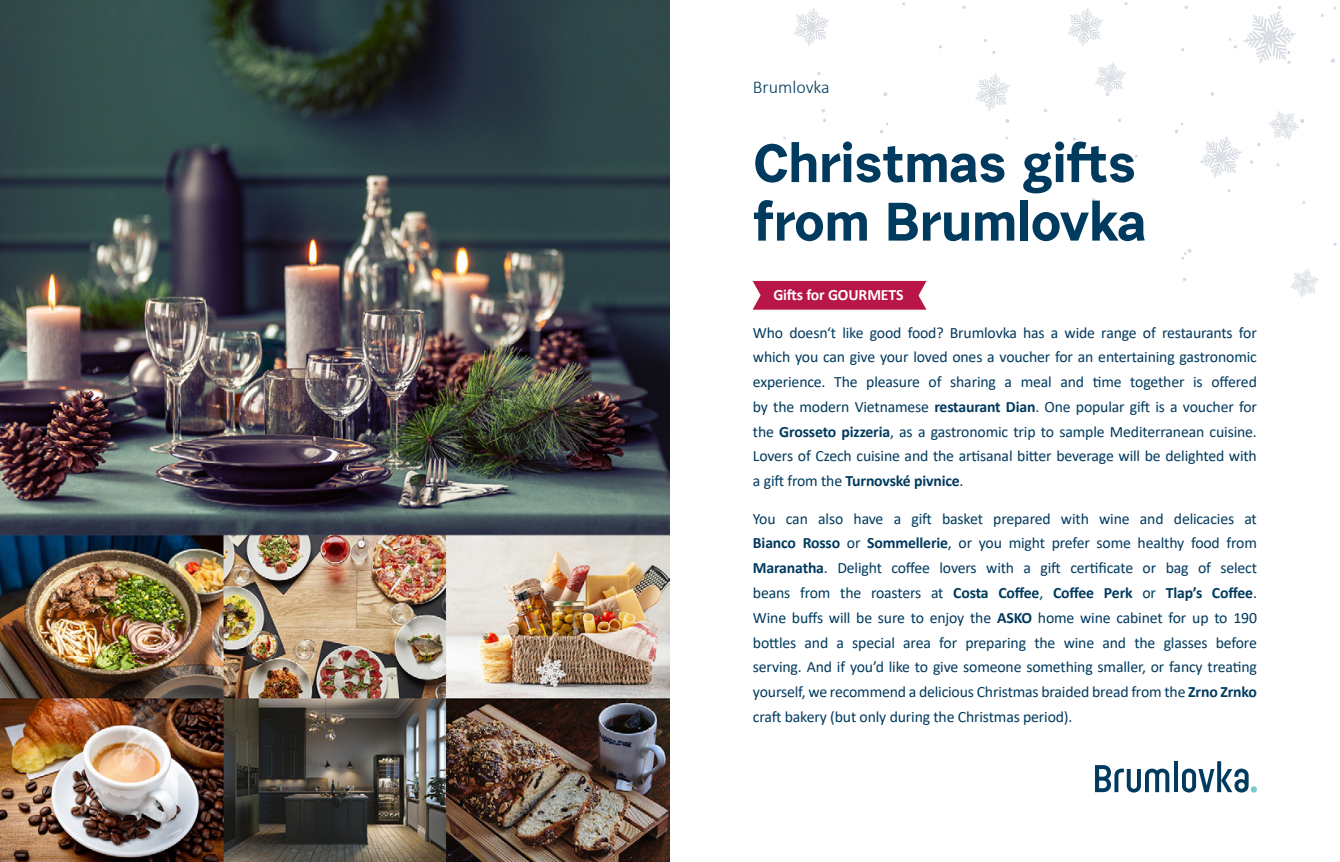
<style>
.page{position:relative;width:1340px;height:862px;background:#fff}
.page>*{position:absolute;margin:0;border:0;box-sizing:border-box;transform-origin:0 0}
.t1{font:700 54px/58.5px "Urban Grotesk Re Bo";letter-spacing:-.01em;color:#003a5e}
.t2{font:300 18px "Calibri";color:#003a5e}
.t3{font:15.75px/24.8px "Calibri";letter-spacing:-.01em;color:#003a5e;text-align:justify}
.t4{font:700 15.75px "Calibri";letter-spacing:-.01em;color:#fff}
.s1{font-weight:700}
</style>
<div class="page">
<svg style="left:1175px;top:123px;width:8px;height:10px"></svg>
<svg style="left:1229px;top:38px;width:7px;height:11px"></svg>
<svg style="left:1210px;top:92px;width:4px;height:4px"></svg>
<svg style="left:1005px;top:119px;width:4px;height:4px"></svg>
<svg style="left:880px;top:123px;width:8px;height:10px"></svg>
<svg style="left:1184px;top:5px;width:4px;height:4px"></svg>
<svg style="left:1181px;top:249px;width:10px;height:10px"></svg>
<svg style="left:1330px;top:58px;width:4px;height:5px"></svg>
<svg style="left:883px;top:92px;width:4px;height:4px"></svg>
<svg style="left:1200px;top:136px;width:42px;height:42px"></svg>
<svg style="left:1290px;top:269px;width:28px;height:28px"></svg>
<svg style="left:1095px;top:62px;width:30px;height:34px"></svg>
<svg style="left:1244px;top:6px;width:51px;height:58px"></svg>
<svg style="left:1268px;top:111px;width:36px;height:29px"></svg>
<svg style="left:975px;top:73px;width:35px;height:38px"></svg>
<svg style="left:1067px;top:8px;width:36px;height:38px"></svg>
<svg style="left:793px;top:8px;width:36px;height:38px"></svg>
<div style="left:752px;top:281px;width:174px;height:28px;background:#b81549"></div>
<svg style="left:1095px;top:765px;width:74px;height:27px"></svg>
<svg style="left:1174px;top:761px;width:3px;height:30px"></svg>
<svg style="left:1182px;top:761px;width:66px;height:31px"></svg>
<svg style="left:1250px;top:785px;width:6px;height:7px"></svg>
<img style="left:0;top:0;width:670px;height:861px">
<p class="t2" style="left:753px;top:76px;width:78px">Brumlovka</p>
<h1 class="t1" style="left:753px;top:133px;width:395px">Christmas gifts from Brumlovka</h1>
<p class="t4" style="left:773px;top:283px;width:132px">Gifts for GOURMETS</p>
<p class="t3" style="left:753px;top:319px;width:505px">Who doesn‘t like good food? Brumlovka has a wide range of restaurants for which you can give your loved ones a voucher for an entertaining gastronomic experience. The pleasure of sharing a meal and time together is offered by the modern Vietnamese <span class="s1">restaurant Dian</span>. One popular gift is a voucher for the <span class="s1">Grosseto pizzeria</span>, as a gastronomic trip to sample Mediterranean cuisine.<br>Lovers of Czech cuisine and the artisanal bitter beverage will be delighted with a gift from the <span class="s1">Turnovské pivnice</span>.</p>
<p class="t3" style="left:753px;top:505px;width:505px">You can also have a gift basket prepared with wine and delicacies at <span class="s1">Bianco Rosso</span> or <span class="s1">Sommellerie</span>, or you might prefer some healthy food from <span class="s1">Maranatha</span>. Delight coffee lovers with a gift certificate or bag of select beans from the roasters at <span class="s1">Costa Coffee</span>, <span class="s1">Coffee Perk</span> or <span class="s1">Tlap’s Coffee</span>.<br>Wine buffs will be sure to enjoy the <span class="s1">ASKO</span> home wine cabinet for up to 190 bottles and a special area for preparing the wine and the glasses before serving. And if you’d like to give someone something smaller, or fancy treating yourself, we recommend a delicious Christmas braided bread from the <span class="s1">Zrno Zrnko </span>craft bakery (but only during the Christmas period).</p>
</div>
